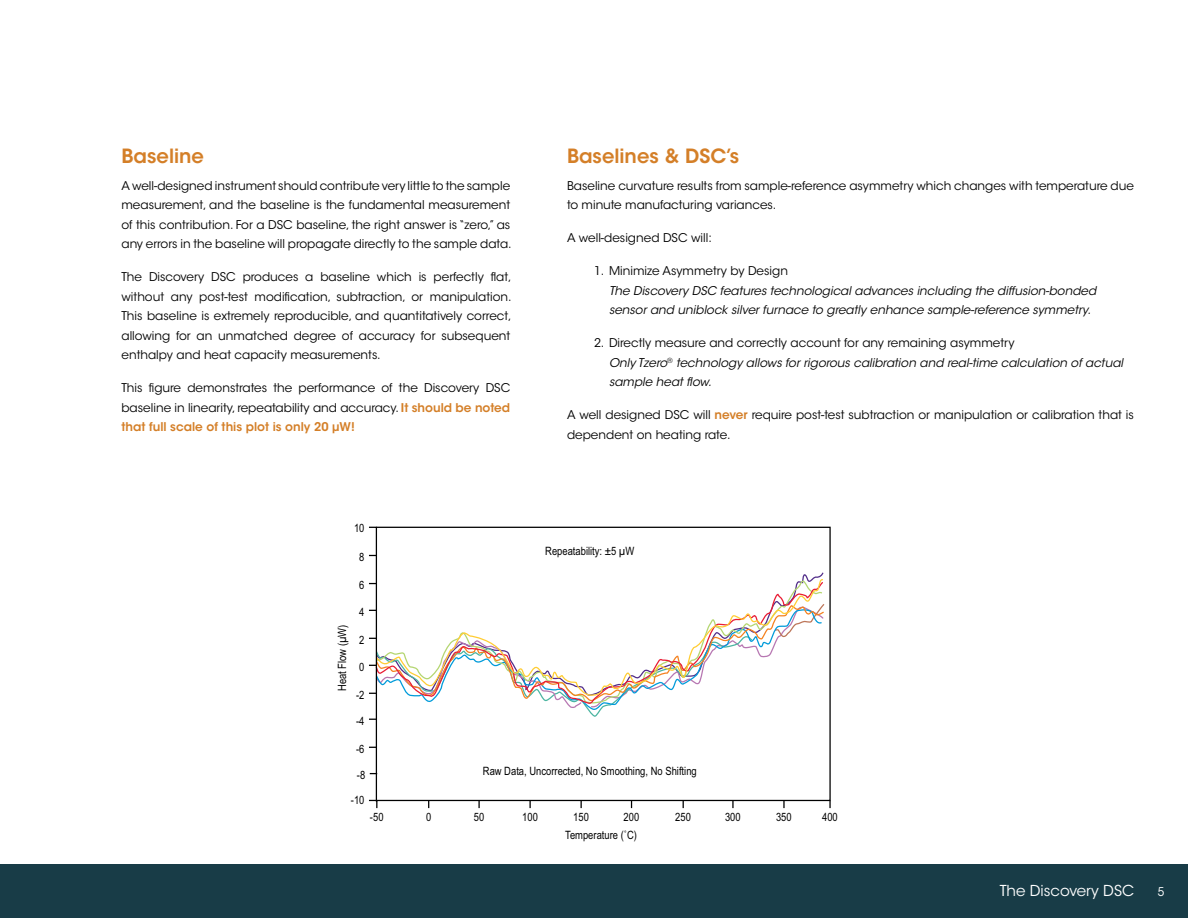
<style>
.page{position:relative;width:1188px;height:918px;background:#fff}
.page>*{position:absolute;margin:0;border:0;box-sizing:border-box;transform-origin:0 0}
.t1{font:600 19.5px "ITC Avant Garde Std";color:#d47f28}
.t2{font:15px "ITC Avant Garde Std";color:#fff}
.t3{font:12px/19.5px "ITC Avant Garde Std";color:#000;text-align:justify}
.t4{font:italic 12px/19.5px "ITC Avant Garde Std";color:#000}
.t5{font:12px "ITC Avant Garde Std";color:#fff;scale:.95 1}
.t6{font:11.55px "Arial Narrow";color:#000}
.s1{font-weight:600;color:#d47f28}
.s2{font-style:normal}
</style>
<div class="page">
<div style="left:0;top:864px;width:1188px;height:54px;background:#183c47"></div>
<svg style="left:369px;top:526px;width:462px;height:282px"></svg>
<h1 class="t1" style="left:122px;top:144px;width:84px">Baseline</h1>
<p class="t3" style="left:122px;top:176px;width:392px">A well-designed instrument should contribute very little to the sample measurement, and the baseline is the fundamental measurement of this contribution. For a DSC baseline, the right answer is “zero,” as any errors in the baseline will propagate directly to the sample data.</p>
<p class="t3" style="left:122px;top:267px;width:392px">The Discovery DSC produces a baseline which is perfectly flat, without any post-test modification, subtraction, or manipulation.<br>This baseline is extremely reproducible, and quantitatively correct, allowing for an unmatched degree of accuracy for subsequent enthalpy and heat capacity measurements.</p>
<p class="t3" style="left:122px;top:378px;width:390px">This figure demonstrates the performance of the Discovery DSC baseline in linearity, repeatability and accuracy. <span class="s1">It should be noted that full scale of this plot is only 20 µW!</span></p>
<p class="t6" style="left:354px;top:521px;width:12px">10</p>
<p class="t6" style="left:359px;top:551px;width:7px">8</p>
<p class="t6" style="left:359px;top:579px;width:7px">6</p>
<p class="t6" style="left:359px;top:606px;width:7px">4</p>
<p class="t6" style="left:335px;top:691px;width:68px;rotate:-90deg">Heat Flow (µW)</p>
<p class="t6" style="left:359px;top:633px;width:7px">2</p>
<p class="t6" style="left:359px;top:660px;width:7px">0</p>
<p class="t6" style="left:356px;top:688px;width:10px">-2</p>
<p class="t6" style="left:356px;top:714px;width:10px">-4</p>
<p class="t6" style="left:356px;top:742px;width:10px">-6</p>
<h1 class="t1" style="left:567px;top:144px;width:174px">Baselines &amp; DSC’s</h1>
<p class="t3" style="left:567px;top:176px;width:569px">Baseline curvature results from sample-reference asymmetry which changes with temperature due to minute manufacturing variances.</p>
<p class="t3" style="left:567px;top:228px;width:146px">A well-designed DSC will:</p>
<p class="t3" style="left:594px;top:261px;width:196px">1. Minimize Asymmetry by Design</p>
<p class="t4" style="left:609px;top:281px;width:489px">The Discovery DSC features technological advances including the diffusion-bonded sensor and uniblock silver furnace to greatly enhance sample-reference symmetry.</p>
<p class="t4" style="left:609px;top:333px;width:516px;text-indent:-15px"><span class="s2">2. Directly measure and correctly account for any remaining asymmetry<br></span>Only Tzero<sup>®</sup> technology allows for rigorous calibration and real-time calculation of actual sample heat flow.</p>
<p class="t3" style="left:567px;top:405px;width:568px">A well designed DSC will <span class="s1">never</span> require post-test subtraction or manipulation or calibration that is dependent on heating rate.</p>
<p class="t6" style="left:545px;top:544px;width:91px">Repeatability: ±5 µW</p>
<p class="t6" style="left:357px;top:769px;width:10px">-8</p>
<p class="t6" style="left:351px;top:793px;width:15px">-10</p>
<p class="t6" style="left:370px;top:811px;width:15px">-50</p>
<p class="t6" style="left:483px;top:764px;width:215px">Raw Data, Uncorrected, No Smoothing, No Shifting</p>
<p class="t6" style="left:426px;top:811px;width:7px">0</p>
<p class="t6" style="left:474px;top:811px;width:12px">50</p>
<p class="t6" style="left:522px;top:811px;width:17px">100</p>
<p class="t6" style="left:573px;top:811px;width:17px">150</p>
<p class="t6" style="left:624px;top:811px;width:17px">200</p>
<p class="t6" style="left:675px;top:811px;width:17px">250</p>
<p class="t6" style="left:725px;top:811px;width:17px">300</p>
<p class="t6" style="left:776px;top:811px;width:17px">350</p>
<p class="t6" style="left:565px;top:829px;width:73px">Temperature (˚C)</p>
<p class="t6" style="left:822px;top:811px;width:17px">400</p>
<p class="t2" style="left:1000px;top:881px;width:136px">The Discovery DSC</p>
<p class="t5" style="left:1158px;top:884px;width:8px">5</p>
</div>
